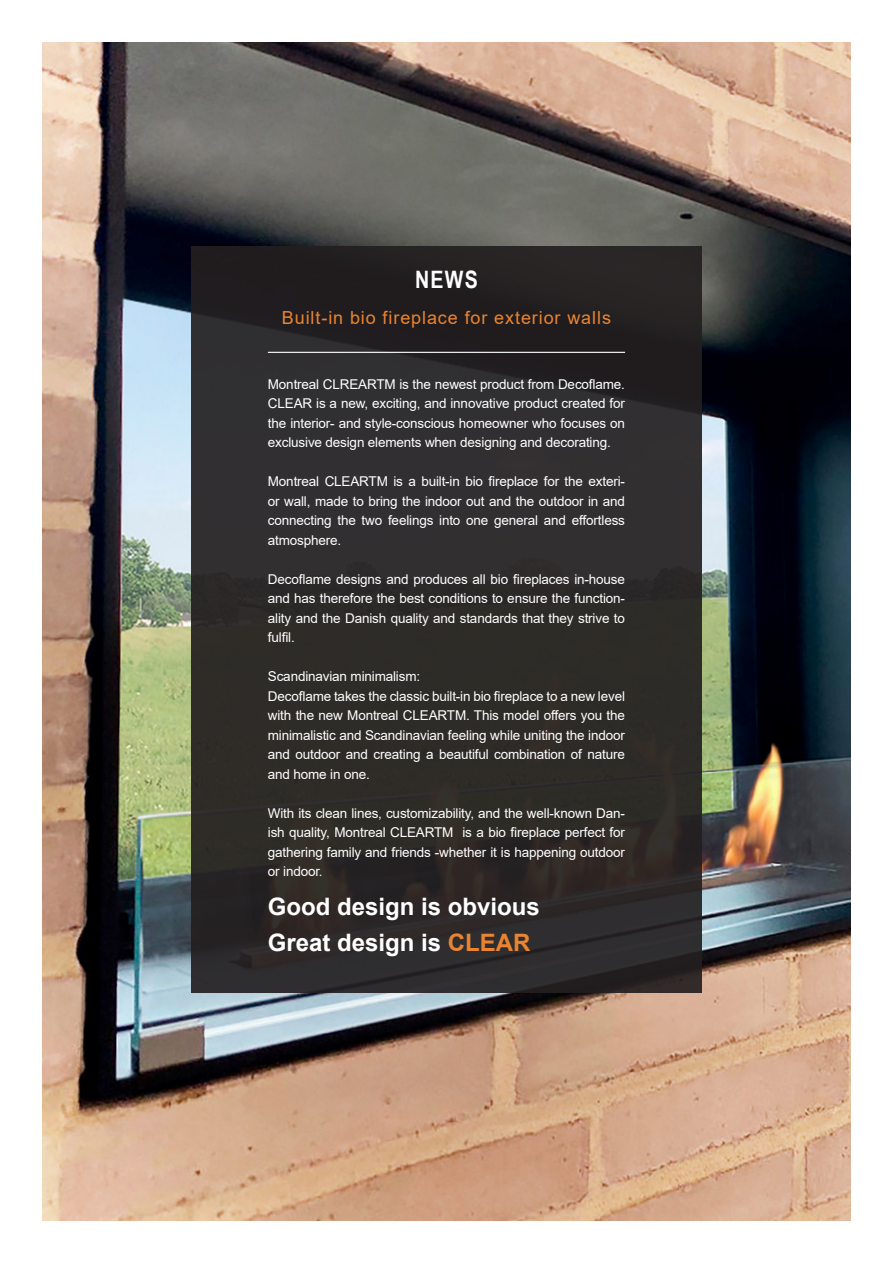
<style>
.page{position:relative;width:893px;height:1263px;background:#fff}
.page>*{position:absolute;margin:0;border:0;box-sizing:border-box;transform-origin:0 0}
.t1{font:700 24px/36px "Arial";color:#fff}
.t2{font:700 24px "Arial Narrow";color:#fff}
.t3{font:18px "Arial";letter-spacing:.05em;color:#ea8430}
.t4{font:13.5px/19.5px "Arial";letter-spacing:-.01em;color:#fff;text-align:justify}
.s1{color:#ea8430}
</style>
<div class="page">
<img style="left:43px;top:43px;width:807px;height:1177px">
<div style="left:191px;top:247px;width:511px;height:746px;background:linear-gradient(to bottom,#2a282a,#2f2c29)"></div>
<hr style="left:268px;top:352px;width:357px;height:1px;background:#fff">
<h1 class="t2" style="left:415px;top:261px;width:64px">NEWS</h1>
<h2 class="t3" style="left:282px;top:305px;width:331px">Built-in bio fireplace for exterior walls</h2>
<p class="t4" style="left:268px;top:374px;width:359px">Montreal CLREARTM is the newest product from Decoflame.<br>CLEAR is a new, exciting, and innovative product created for the interior- and style-conscious homeowner who focuses on exclusive design elements when designing and decorating.</p>
<p class="t4" style="left:268px;top:471px;width:359px">Montreal CLEARTM is a built-in bio fireplace for the exteri&shy;or wall, made to bring the indoor out and the outdoor in and connecting the two feelings into one general and effortless atmosphere.</p>
<p class="t4" style="left:268px;top:569px;width:359px">Decoflame designs and produces all bio fireplaces in-house and has therefore the best conditions to ensure the function&shy;ality and the Danish quality and standards that they strive to fulfil.</p>
<p class="t4" style="left:268px;top:666px;width:359px;text-align:left">Scandinavian minimalism:<br>Decoflame takes the classic built-in bio fireplace to a new level with the new Montreal CLEARTM. This model offers you the minimalistic and Scandinavian feeling while uniting the indoor and outdoor and creating a beautiful combination of nature and home in one.</p>
<p class="t4" style="left:268px;top:803px;width:359px">With its clean lines, customizability, and the well-known Dan&shy;ish quality, Montreal CLEARTM is a bio fireplace perfect for gathering family and friends -whether it is happening outdoor or indoor.</p>
<h1 class="t1" style="left:268px;top:889px;width:274px">Good design is obvious<br>Great design is <span class="s1">CLEAR</span></h1>
</div>
